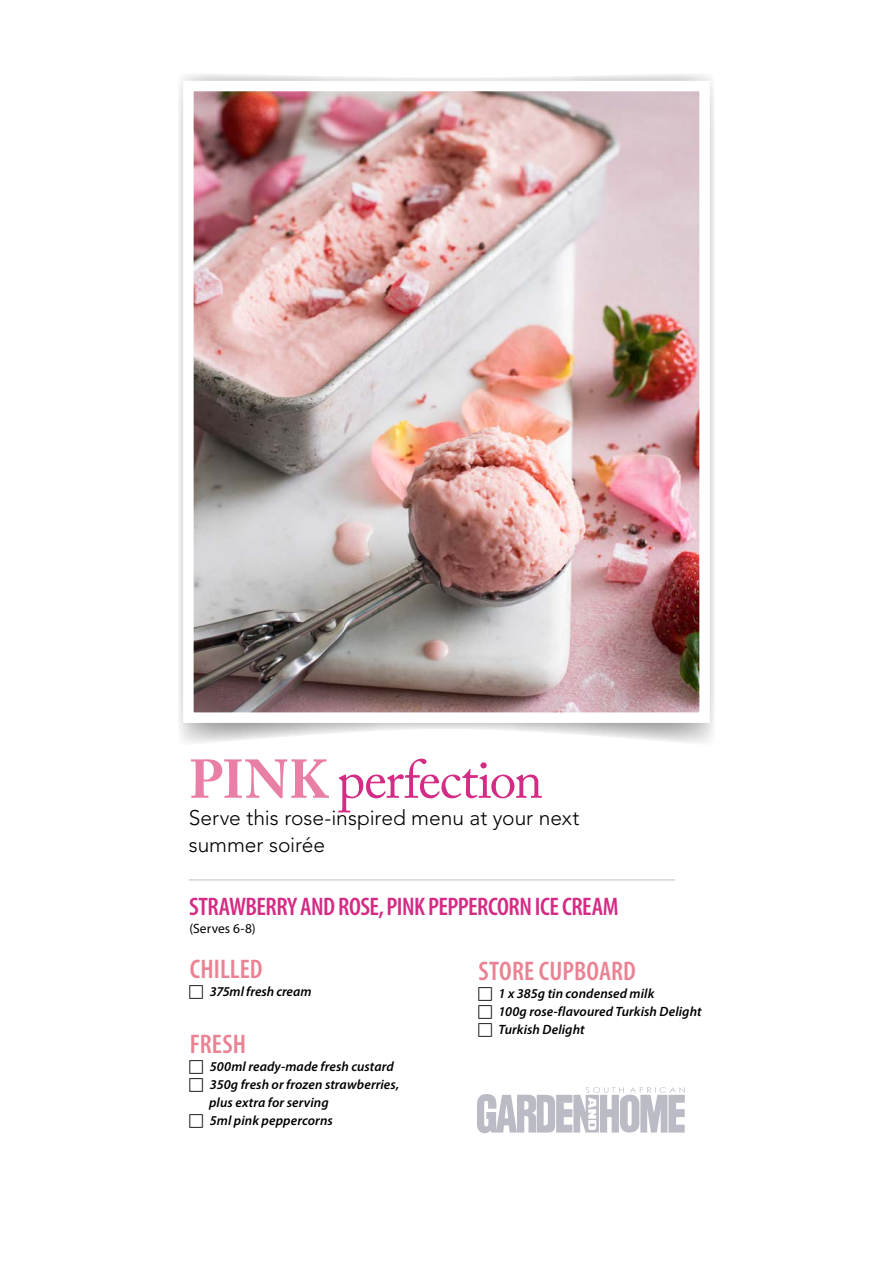
<style>
.page{position:relative;width:893px;height:1263px;background:#fff}
.page>*{position:absolute;margin:0;border:0;box-sizing:border-box;transform-origin:0 0}
.t1{font:54px "Adobe Caslon Pro";letter-spacing:-.03em;color:#d42b85}
.t2{font:600 condensed 27px "Myriad Pro";letter-spacing:.005em;color:#ea8293}
.t3{font:600 condensed 25.5px "Myriad Pro";letter-spacing:-.02em;color:#d42b85}
.t4{font:300 21px/27px "Avenir LT Std";letter-spacing:-.005em;color:#000}
.t5{font:italic 600 13.5px/18px "Myriad Pro";letter-spacing:.005em;color:#000}
.t6{font:13.5px "Myriad Pro";letter-spacing:.005em;color:#000}
.s1{font-weight:700;color:#e97ea6}
</style>
<div class="page">
<svg style="left:179px;top:74px;width:535px;height:669px"></svg>
<img style="left:194px;top:92px;width:505px;height:620px">
<hr style="left:189px;top:879px;width:486px;height:2px;background:#d6d5db">
<svg style="left:477px;top:1087px;width:208px;height:46px"></svg>
<h1 class="t1" style="left:189px;top:747px;width:355px"><span class="s1">PINK</span> perfection</h1>
<h3 class="t4" style="left:189px;top:804px;width:392px">Serve this rose-inspired menu at your next summer soirée</h3>
<h3 class="t3" style="left:189px;top:891px;width:431px">STRAWBERRY AND ROSE, PINK PEPPERCORN ICE CREAM</h3>
<p class="t6" style="left:190px;top:920px;width:67px">(Serves 6-8)</p>
<h2 class="t2" style="left:190px;top:952px;width:74px">CHILLED</h2>
<p class="t5" style="left:210px;top:982px;width:103px">375ml fresh cream</p>
<h2 class="t2" style="left:190px;top:1027px;width:58px">FRESH</h2>
<p class="t5" style="left:209px;top:1057px;width:192px">500ml ready-made fresh custard<br>350g fresh or frozen strawberries, plus extra for serving<br>5ml pink peppercorns</p>
<h2 class="t2" style="left:479px;top:954px;width:159px">STORE CUPBOARD</h2>
<p class="t5" style="left:499px;top:984px;width:205px">1 x 385g tin condensed milk<br>100g rose-flavoured Turkish Delight<br>Turkish Delight</p>
</div>
